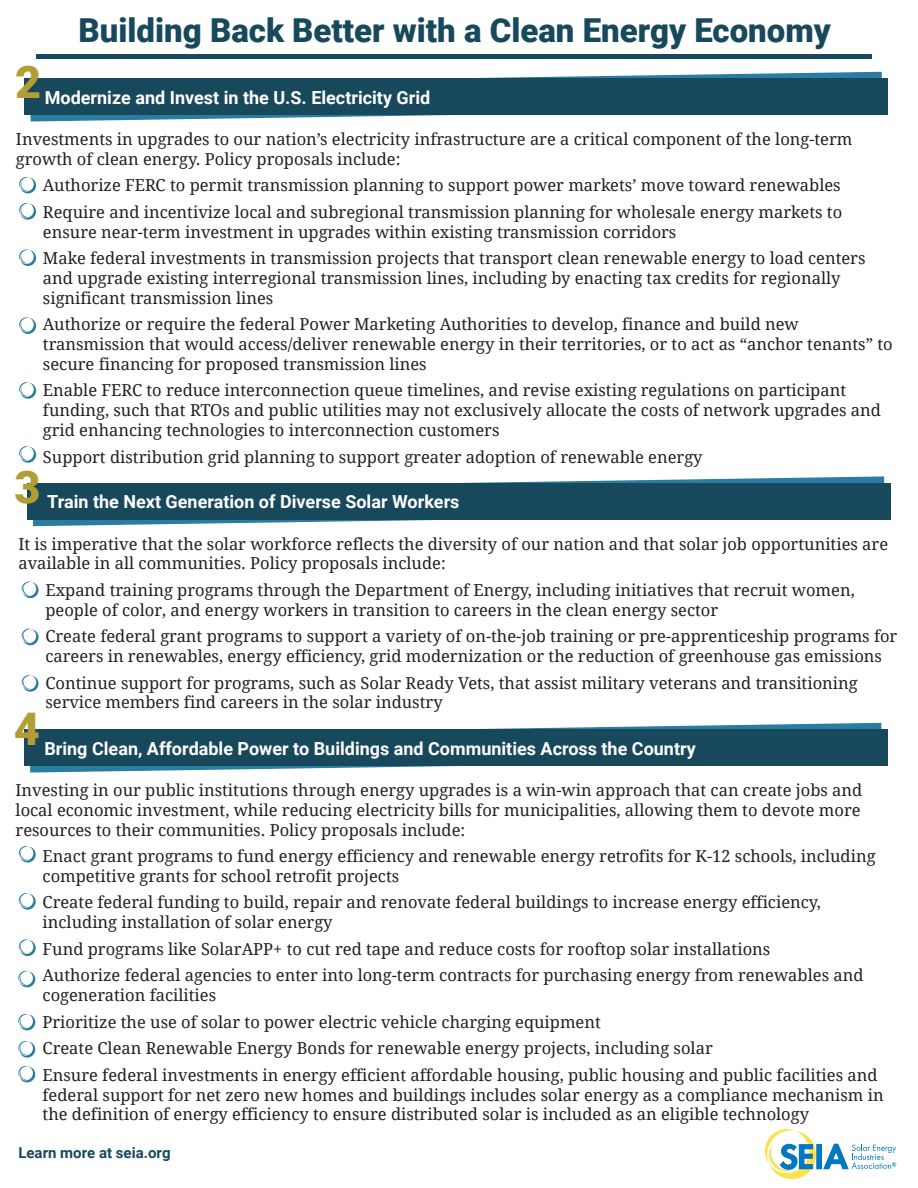
<style>
.page{position:relative;width:918px;height:1188px;background:#fff}
.page>*{position:absolute;margin:0;border:0;box-sizing:border-box;transform-origin:0 0}
.t1{font:900 45px "Roboto";color:#b39e35}
.t2{font:900 33px "Roboto";color:#17485c}
.t3{font:700 18px "Roboto";color:#fff}
.t4{font:16.5px/19.8px "Droid Serif";color:#231f20}
.t5{font:700 15px "Roboto";color:#17485c}
</style>
<div class="page">
<div style="left:817px;top:1144px;width:5px;height:25px;background:#0079c2"></div>
<svg style="left:765px;top:1129px;width:51px;height:50px"></svg>
<svg style="left:823px;top:1144px;width:73px;height:25px"></svg>
<svg style="left:19px;top:177px;width:17px;height:16px"></svg>
<svg style="left:19px;top:203px;width:17px;height:17px"></svg>
<svg style="left:19px;top:249px;width:17px;height:17px"></svg>
<svg style="left:19px;top:317px;width:17px;height:17px"></svg>
<svg style="left:19px;top:382px;width:17px;height:17px"></svg>
<svg style="left:19px;top:446px;width:17px;height:17px"></svg>
<svg style="left:30px;top:71px;width:852px;height:51px"></svg>
<div style="left:25px;top:78px;width:863px;height:37px;background:#17485c"></div>
<svg style="left:22px;top:582px;width:17px;height:16px"></svg>
<svg style="left:22px;top:629px;width:17px;height:16px"></svg>
<svg style="left:22px;top:675px;width:17px;height:17px"></svg>
<svg style="left:32px;top:476px;width:853px;height:51px"></svg>
<div style="left:27px;top:483px;width:863px;height:36px;background:#17485c"></div>
<svg style="left:19px;top:846px;width:17px;height:17px"></svg>
<svg style="left:19px;top:893px;width:17px;height:17px"></svg>
<svg style="left:19px;top:939px;width:17px;height:17px"></svg>
<svg style="left:18px;top:971px;width:17px;height:16px"></svg>
<svg style="left:18px;top:1014px;width:17px;height:16px"></svg>
<svg style="left:18px;top:1041px;width:17px;height:17px"></svg>
<svg style="left:18px;top:1066px;width:17px;height:16px"></svg>
<svg style="left:30px;top:722px;width:852px;height:51px"></svg>
<div style="left:24px;top:729px;width:863px;height:37px;background:#17485c"></div>
<hr style="left:36px;top:54px;width:836px;height:4px;background:#17485c">
<p class="t2" style="left:79px;top:8px;width:754px">Building Back Better with a Clean Energy Economy</p>
<p class="t1" style="left:15px;top:51px;width:28px">2</p>
<p class="t3" style="left:45px;top:85px;width:387px">Modernize and Invest in the U.S. Electricity Grid</p>
<p class="t4" style="left:16px;top:129px;width:838px">Investments in upgrades to our nation’s electricity infrastructure are a critical component of the long-term growth of clean energy. Policy proposals include:</p>
<p class="t4" style="left:43px;top:176px;width:799px">Authorize FERC to permit transmission planning to support power markets’ move toward renewables</p>
<p class="t4" style="left:43px;top:202px;width:801px">Require and incentivize local and subregional transmission planning for wholesale energy markets to ensure near-term investment in upgrades within existing transmission corridors</p>
<p class="t4" style="left:43px;top:249px;width:824px">Make federal investments in transmission projects that transport clean renewable energy to load centers and upgrade existing interregional transmission lines, including by enacting tax credits for regionally significant transmission lines</p>
<p class="t4" style="left:43px;top:315px;width:851px">Authorize or require the federal Power Marketing Authorities to develop, finance and build new transmission that would access/deliver renewable energy in their territories, or to act as “anchor tenants” to secure financing for proposed transmission lines</p>
<p class="t4" style="left:43px;top:381px;width:840px">Enable FERC to reduce interconnection queue timelines, and revise existing regulations on participant funding, such that RTOs and public utilities may not exclusively allocate the costs of network upgrades and grid enhancing technologies to interconnection customers</p>
<p class="t4" style="left:43px;top:447px;width:661px">Support distribution grid planning to support greater adoption of renewable energy</p>
<p class="t1" style="left:15px;top:455px;width:28px">3</p>
<p class="t3" style="left:47px;top:489px;width:414px">Train the Next Generation of Diverse Solar Workers</p>
<p class="t4" style="left:18px;top:534px;width:871px">It is imperative that the solar workforce reflects the diversity of our nation and that solar job opportunities are available in all communities. Policy proposals include:</p>
<p class="t4" style="left:45px;top:580px;width:811px">Expand training programs through the Department of Energy, including initiatives that recruit women, people of color, and energy workers in transition to careers in the clean energy sector</p>
<p class="t4" style="left:45px;top:627px;width:854px">Create federal grant programs to support a variety of on-the-job training or pre-apprenticeship programs for careers in renewables, energy efficiency, grid modernization or the reduction of greenhouse gas emissions</p>
<p class="t4" style="left:45px;top:673px;width:814px">Continue support for programs, such as Solar Ready Vets, that assist military veterans and transitioning service members find careers in the solar industry</p>
<p class="t1" style="left:14px;top:697px;width:28px">4</p>
<p class="t3" style="left:44px;top:736px;width:653px">Bring Clean, Affordable Power to Buildings and Communities Across the Country</p>
<p class="t4" style="left:16px;top:780px;width:848px;text-align:justify">Investing in our public institutions through energy upgrades is a win-win approach that can create jobs and local economic investment, while reducing electricity bills for municipalities, allowing them to devote more resources to their communities. Policy proposals include:</p>
<p class="t4" style="left:43px;top:847px;width:834px">Enact grant programs to fund energy efficiency and renewable energy retrofits for K-12 schools, including competitive grants for school retrofit projects</p>
<p class="t4" style="left:43px;top:893px;width:780px">Create federal funding to build, repair and renovate federal buildings to increase energy efficiency, including installation of solar energy</p>
<p class="t4" style="left:43px;top:939px;width:729px">Fund programs like SolarAPP+ to cut red tape and reduce costs for rooftop solar installations</p>
<p class="t4" style="left:43px;top:966px;width:822px">Authorize federal agencies to enter into long-term contracts for purchasing energy from renewables and cogeneration facilities</p>
<p class="t4" style="left:43px;top:1012px;width:560px">Prioritize the use of solar to power electric vehicle charging equipment</p>
<p class="t4" style="left:43px;top:1039px;width:672px">Create Clean Renewable Energy Bonds for renewable energy projects, including solar</p>
<p class="t4" style="left:43px;top:1065px;width:843px">Ensure federal investments in energy efficient affordable housing, public housing and public facilities and federal support for net zero new homes and buildings includes solar energy as a compliance mechanism in the definition of energy efficiency to ensure distributed solar is included as an eligible technology</p>
<p class="t5" style="left:18px;top:1142px;width:154px">Learn more at seia.org</p>
</div>
